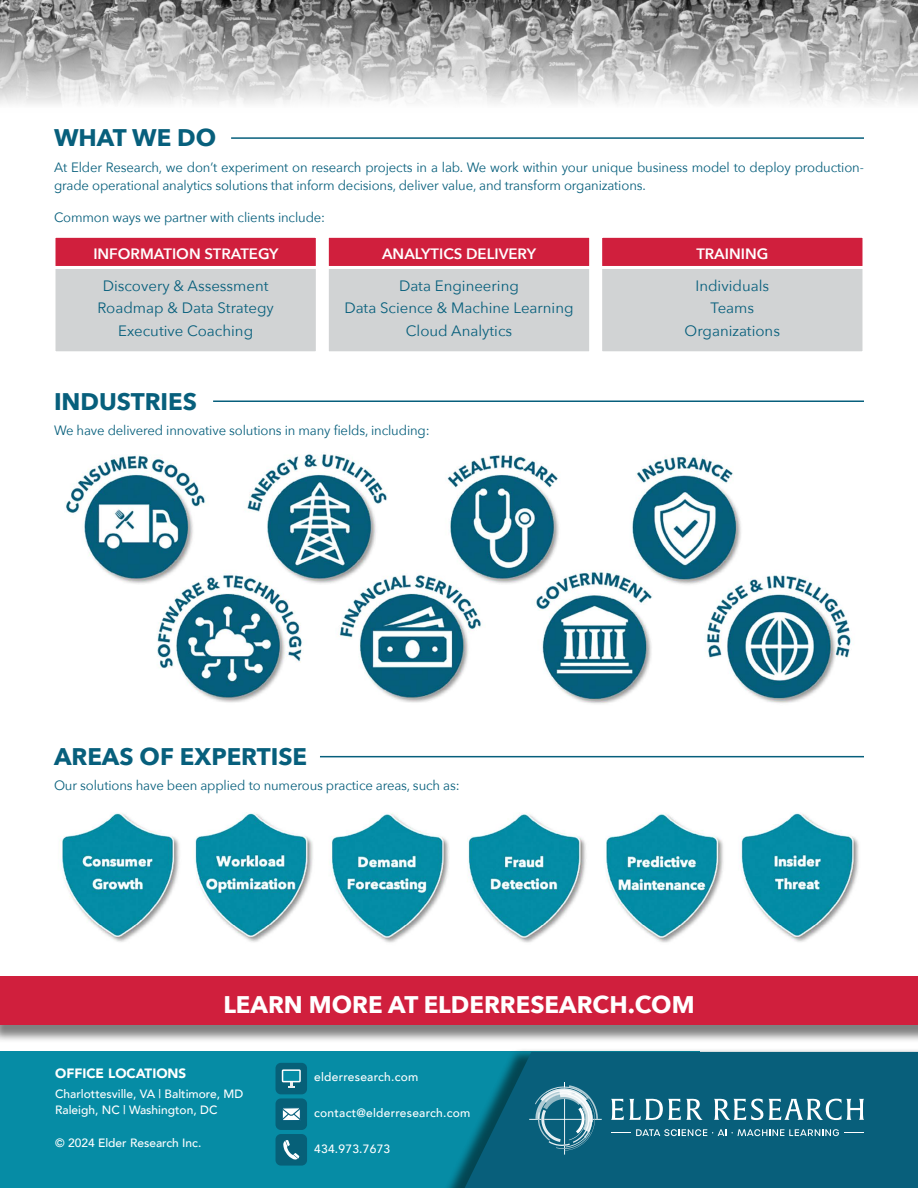
<style>
.page{position:relative;width:918px;height:1188px;background:#fff}
.page>*{position:absolute;margin:0;border:0;box-sizing:border-box;transform-origin:0 0}
.sections{font:700 24px "Avenir Next";color:#075f7c}
.sections-2{font:700 24px "Avenir Next";color:#fff}
.paragraph{font:15px "Avenir Next";color:#075f7c}
.sections-3{font:600 15px "Avenir Next";color:#fff}
.paragraph-2{font:13.5px/18px "Avenir Next";letter-spacing:-.01em;color:#075f7c}
.t1{font:900 13.5px "Avenir";color:#fff}
.t2{font:500 12px/16.5px "Avenir";color:#fff}
.t3{font:500 12px "Avenir";letter-spacing:.02em;color:#fff}
</style>
<div class="page">
<hr style="left:231px;top:137px;width:633px;height:2px;background:#075f7c">
<hr style="left:213px;top:400px;width:651px;height:2px;background:#075f7c">
<hr style="left:320px;top:756px;width:544px;height:1px;background:#075f7c">
<img style="left:0;top:0;width:918px;height:104px">
<div style="left:55px;top:237px;width:262px;height:30px;background:#d01f3d"></div>
<div style="left:54px;top:236px;width:263px;height:31px;border:2px solid #fff"></div>
<div style="left:328px;top:237px;width:262px;height:30px;background:#d01f3d"></div>
<div style="left:327px;top:236px;width:264px;height:31px;border:2px solid #fff"></div>
<div style="left:601px;top:237px;width:262px;height:30px;background:#d01f3d"></div>
<div style="left:601px;top:236px;width:263px;height:31px;border:2px solid #fff"></div>
<div style="left:55px;top:268px;width:262px;height:84px;background:#d1d3d4"></div>
<div style="left:54px;top:267px;width:263px;height:86px;border:2px solid #fff"></div>
<div style="left:328px;top:268px;width:262px;height:84px;background:#d1d3d4"></div>
<div style="left:327px;top:267px;width:264px;height:86px;border:2px solid #fff"></div>
<div style="left:601px;top:268px;width:262px;height:84px;background:#d1d3d4"></div>
<div style="left:601px;top:267px;width:263px;height:86px;border:2px solid #fff"></div>
<img style="left:66px;top:454px;width:785px;height:250px">
<img style="left:61px;top:812px;width:798px;height:131px">
<div style="left:0;top:979px;width:918px;height:65px;background:#000;opacity:.5"></div>
<div style="left:0;top:976px;width:918px;height:49px;background:#d01f3d"></div>
<div style="left:0;top:1052px;width:700px;height:136px;background:#068ca5"></div>
<div style="left:430px;top:1048px;width:488px;height:140px;background:#000;opacity:.5"></div>
<svg style="left:465px;top:1052px;width:453px;height:136px;background:#07617c"></svg>
<svg style="left:529px;top:1082px;width:73px;height:73px;background:#3d8197"></svg>
<svg style="left:611px;top:1099px;width:92px;height:21px;background:#5691a4"></svg>
<svg style="left:714px;top:1099px;width:49px;height:21px"></svg>
<svg style="left:769px;top:1099px;width:95px;height:21px"></svg>
<svg style="left:636px;top:1129px;width:203px;height:7px"></svg>
<svg style="left:845px;top:1132px;width:19px;height:1px"></svg>
<svg style="left:611px;top:1132px;width:19px;height:1px"></svg>
<div style="left:276px;top:1063px;width:31px;height:31px;background:#066078;border-radius:5px"></div>
<svg style="left:288px;top:1082px;width:7px;height:6px"></svg>
<div style="left:283px;top:1070px;width:17px;height:12px;background:#068ca5"></div>
<div style="left:282px;top:1069px;width:19px;height:13px;border:2px solid #fff"></div>
<div style="left:276px;top:1098px;width:31px;height:32px;background:#066078;border-radius:5px"></div>
<svg style="left:282px;top:1107px;width:18px;height:14px"></svg>
<div style="left:276px;top:1134px;width:31px;height:32px;background:#066078;border-radius:5px"></div>
<svg style="left:283px;top:1140px;width:16px;height:20px"></svg>
<p class="sections" style="left:54px;top:117px;width:164px">WHAT WE DO</p>
<p class="paragraph-2" style="left:54px;top:158px;width:811px">At Elder Research, we don’t experiment on research projects in a lab. We work within your unique business model to deploy production&shy;grade operational analytics solutions that inform decisions, deliver value, and transform organizations.</p>
<p class="paragraph-2" style="left:54px;top:207px;width:273px">Common ways we partner with clients include:</p>
<p class="sections-3" style="left:93px;top:241px;width:187px">INFORMATION STRATEGY</p>
<p class="sections-3" style="left:382px;top:241px;width:156px">ANALYTICS DELIVERY</p>
<p class="sections-3" style="left:696px;top:241px;width:74px">TRAINING</p>
<p class="paragraph" style="left:103px;top:273px;width:167px">Discovery &amp; Assessment</p>
<p class="paragraph" style="left:97px;top:295px;width:178px">Roadmap &amp; Data Strategy</p>
<p class="paragraph" style="left:118px;top:318px;width:136px">Executive Coaching</p>
<p class="paragraph" style="left:695px;top:273px;width:75px">Individuals</p>
<p class="paragraph" style="left:711px;top:295px;width:45px">Teams</p>
<p class="paragraph" style="left:685px;top:318px;width:97px">Organizations</p>
<p class="paragraph" style="left:399px;top:273px;width:121px">Data Engineering</p>
<p class="paragraph" style="left:344px;top:295px;width:231px">Data Science &amp; Machine Learning</p>
<p class="paragraph" style="left:406px;top:318px;width:108px">Cloud Analytics</p>
<p class="sections" style="left:54px;top:380px;width:144px">INDUSTRIES</p>
<p class="paragraph-2" style="left:54px;top:421px;width:377px">We have delivered innovative solutions in many fields, including:</p>
<p class="sections" style="left:54px;top:736px;width:255px">AREAS OF EXPERTISE</p>
<p class="paragraph-2" style="left:54px;top:776px;width:407px">Our solutions have been applied to numerous practice areas, such as:</p>
<p class="sections-2" style="left:223px;top:984px;width:473px">LEARN MORE AT ELDERRESEARCH.COM</p>
<p class="t1" style="left:55px;top:1062px;width:133px">OFFICE LOCATIONS</p>
<p class="t2" style="left:55px;top:1085px;width:190px">Charlottesville, VA | Baltimore, MD<br>Raleigh, NC | Washington, DC</p>
<p class="t2" style="left:55px;top:1134px;width:148px">© 2024 Elder Research Inc.</p>
<p class="t3" style="left:314px;top:1067px;width:106px">elderresearch.com</p>
<p class="t3" style="left:314px;top:1103px;width:158px">contact@elderresearch.com</p>
<p class="t3" style="left:314px;top:1139px;width:78px">434.973.7673</p>
</div>
